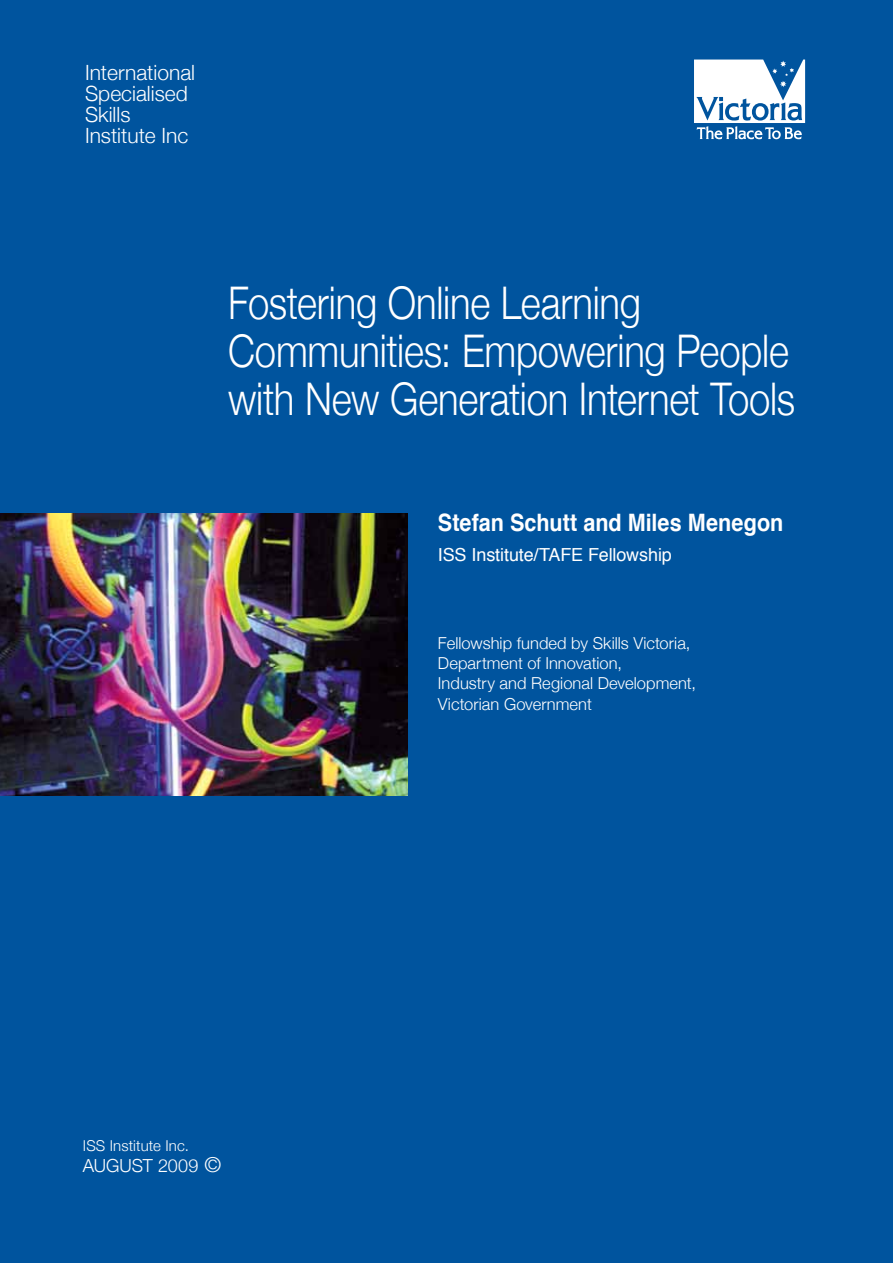
<style>
.page{position:relative;width:893px;height:1263px;background:#00549e}
.page>*{position:absolute;margin:0;border:0;box-sizing:border-box;transform-origin:0 0}
.t1{font:300 45px/48px "Helvetica Neue";letter-spacing:-.005em;color:#fff;scale:.85 1}
.t2{font:700 24px "Helvetica";color:#fff;scale:.9 1}
.t3{font:300 21px/21px "Helvetica Neue";color:#fff}
.t4{font:18px "Helvetica";letter-spacing:-.01em;color:#fff}
.t5{font:300 18px "Helvetica Neue";color:#fff}
.t6{font:300 16.5px/20.2px "Helvetica Neue";letter-spacing:.005em;color:#fff}
.t7{font:300 15px "Helvetica Neue";letter-spacing:.01em;color:#fff}
.s1{font-size:21px}
</style>
<div class="page">
<img style="left:0;top:513px;width:407px;height:282px">
<svg style="left:694px;top:60px;width:111px;height:79px"></svg>
<p class="t3" style="left:85px;top:61px;width:112px">International<br>Specialised<br>Skills<br>Institute Inc</p>
<h1 class="t1" style="left:228px;top:278px;width:669px">Fostering Online Learning<br>Communities: Empowering People with New Generation Internet Tools</h1>
<h2 class="t2" style="left:438px;top:504px;width:385px">Stefan Schutt and Miles Menegon</h2>
<p class="t4" style="left:438px;top:541px;width:235px">ISS Institute/TAFE Fellowship</p>
<p class="t6" style="left:438px;top:633px;width:260px">Fellowship funded by Skills Victoria,<br>Department of Innovation,<br>Industry and Regional Development,<br>Victorian Government</p>
<p class="t7" style="left:83px;top:1136px;width:107px">ISS Institute Inc.</p>
<p class="t5" style="left:83px;top:1154px;width:140px">AUGUST 2009 <span class="s1">©</span></p>
</div>
